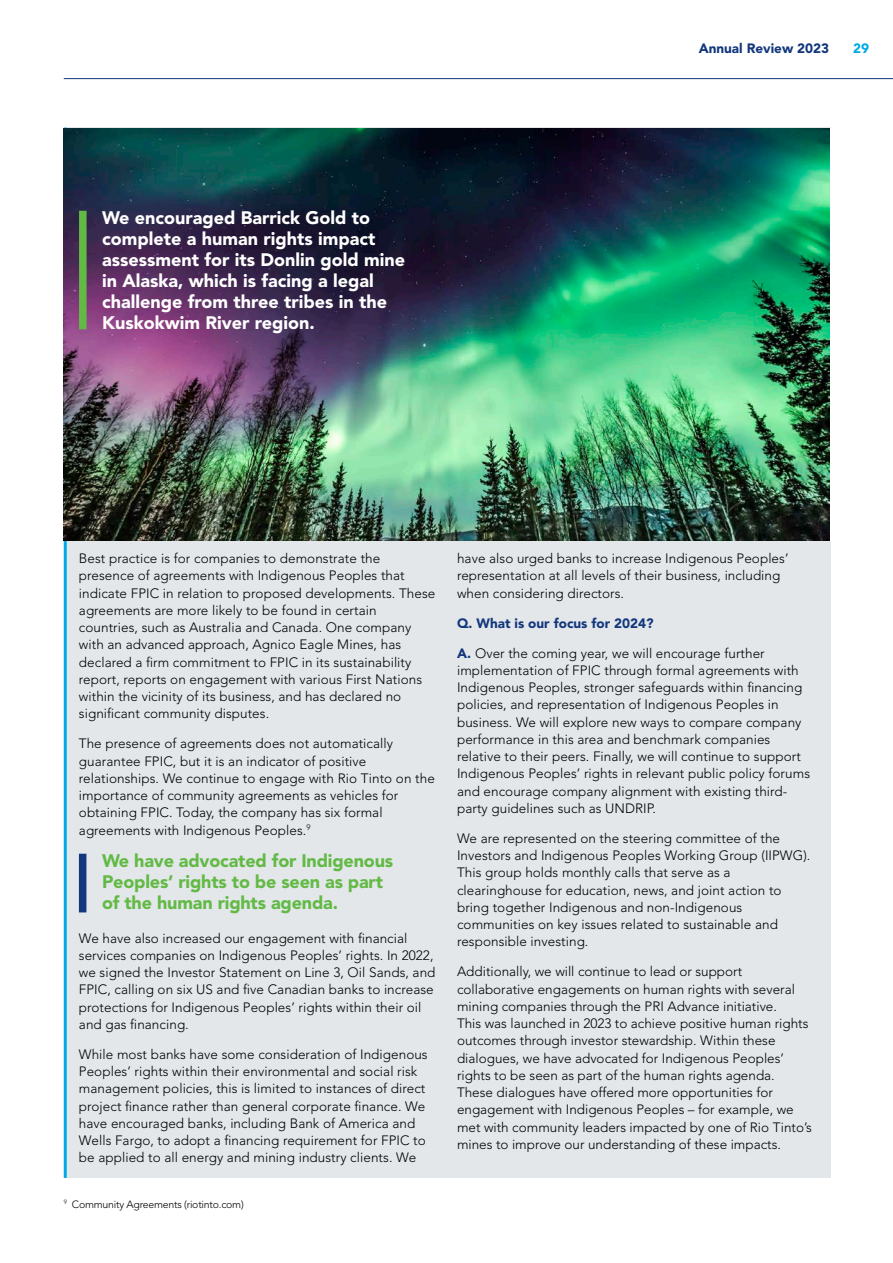
<style>
.page{position:relative;width:893px;height:1263px;background:#fff}
.page>*{position:absolute;margin:0;border:0;box-sizing:border-box;transform-origin:0 0}
.Body_Text_Bliss{font:900 18px/21px "Avenir LT Std";color:#fff}
.Body_Text_Bliss-2{font:900 18px/21px "Avenir LT Std";letter-spacing:-.01em;color:#62ba45}
.Body_Text_FH{font:300 13.5px/17.2px "Avenir LT Std";letter-spacing:.005em;color:#000}
.Body_Text_FH-2{font:900 13.5px "Avenir LT Std";color:#12377c}
.t1{font:900 13.5px "Avenir LT Std";color:#00aae7}
.Footnote_FH{font:300 10.5px "Avenir LT Std";letter-spacing:-.02em;color:#000}
.s1{font-weight:900;color:#12377c}
</style>
<div class="page">
<div style="left:65px;top:128px;width:765px;height:1050px;background:#e3e7ea"></div>
<hr style="left:64px;top:128px;width:3px;height:1050px;background:#00aae7">
<img style="left:64px;top:128px;width:765px;height:412px">
<div style="left:79px;top:211px;width:8px;height:118px;background:#62ba45"></div>
<div style="left:79px;top:854px;width:7px;height:58px;background:#12377c"></div>
<hr style="left:64px;top:78px;width:829px;height:1px;background:#12377c">
<p class="Body_Text_Bliss" style="left:102px;top:208px;width:304px">We encouraged Barrick Gold to complete a human rights impact assessment for its Donlin gold mine in Alaska, which is facing a legal challenge from three tribes in the<br>Kuskokwim River region.</p>
<p class="Body_Text_FH-2" style="left:699px;top:40px;width:132px">Annual Review 2023</p>
<p class="t1" style="left:853px;top:40px;width:17px">29</p>
<p class="Body_Text_FH" style="left:79px;top:550px;width:358px">Best practice is for companies to demonstrate the presence of agreements with Indigenous Peoples that indicate FPIC in relation to proposed developments. These agreements are more likely to be found in certain countries, such as Australia and Canada. One company with an advanced approach, Agnico Eagle Mines, has declared a firm commitment to FPIC in its sustainability report, reports on engagement with various First Nations within the vicinity of its business, and has declared no significant community disputes.</p>
<p class="Body_Text_FH" style="left:79px;top:735px;width:357px">The presence of agreements does not automatically guarantee FPIC, but it is an indicator of positive relationships. We continue to engage with Rio Tinto on the importance of community agreements as vehicles for obtaining FPIC. Today, the company has six formal agreements with Indigenous Peoples.<sup>9</sup></p>
<p class="Body_Text_Bliss-2" style="left:102px;top:850px;width:293px">We have advocated for Indigenous<br>Peoples’ rights to be seen as part of the human rights agenda.</p>
<p class="Body_Text_FH" style="left:79px;top:929px;width:358px">We have also increased our engagement with financial services companies on Indigenous Peoples’ rights. In 2022, we signed the Investor Statement on Line 3, Oil Sands, and FPIC, calling on six US and five Canadian banks to increase protections for Indigenous Peoples’ rights within their oil and gas financing.</p>
<p class="Body_Text_FH" style="left:79px;top:1045px;width:350px">While most banks have some consideration of Indigenous Peoples’ rights within their environmental and social risk management policies, this is limited to instances of direct project finance rather than general corporate finance. We have encouraged banks, including Bank of America and Wells Fargo, to adopt a financing requirement for FPIC to be applied to all energy and mining industry clients. We</p>
<p class="Footnote_FH" style="left:64px;top:1198px;width:181px"><sup>9</sup> Community Agreements (riotinto.com)</p>
<p class="Body_Text_FH" style="left:457px;top:550px;width:333px">have also urged banks to increase Indigenous Peoples’ representation at all levels of their business, including when considering directors.</p>
<p class="Body_Text_FH-2" style="left:457px;top:615px;width:198px">Q. What is our focus for 2024?</p>
<p class="Body_Text_FH" style="left:457px;top:644px;width:355px"><span class="s1">A.</span> Over the coming year, we will encourage further implementation of FPIC through formal agreements with Indigenous Peoples, stronger safeguards within financing policies, and representation of Indigenous Peoples in business. We will explore new ways to compare company performance in this area and benchmark companies relative to their peers. Finally, we will continue to support Indigenous Peoples’ rights in relevant public policy forums and encourage company alignment with existing third&shy;party guidelines such as UNDRIP.</p>
<p class="Body_Text_FH" style="left:457px;top:829px;width:355px">We are represented on the steering committee of the Investors and Indigenous Peoples Working Group (IIPWG).<br>This group holds monthly calls that serve as a clearinghouse for education, news, and joint action to bring together Indigenous and non-Indigenous communities on key issues related to sustainable and responsible investing.</p>
<p class="Body_Text_FH" style="left:457px;top:963px;width:356px">Additionally, we will continue to lead or support collaborative engagements on human rights with several mining companies through the PRI Advance initiative.<br>This was launched in 2023 to achieve positive human rights outcomes through investor stewardship. Within these dialogues, we have advocated for Indigenous Peoples’ rights to be seen as part of the human rights agenda.<br>These dialogues have offered more opportunities for engagement with Indigenous Peoples – for example, we met with community leaders impacted by one of Rio Tinto’s mines to improve our understanding of these impacts.</p>
</div>
